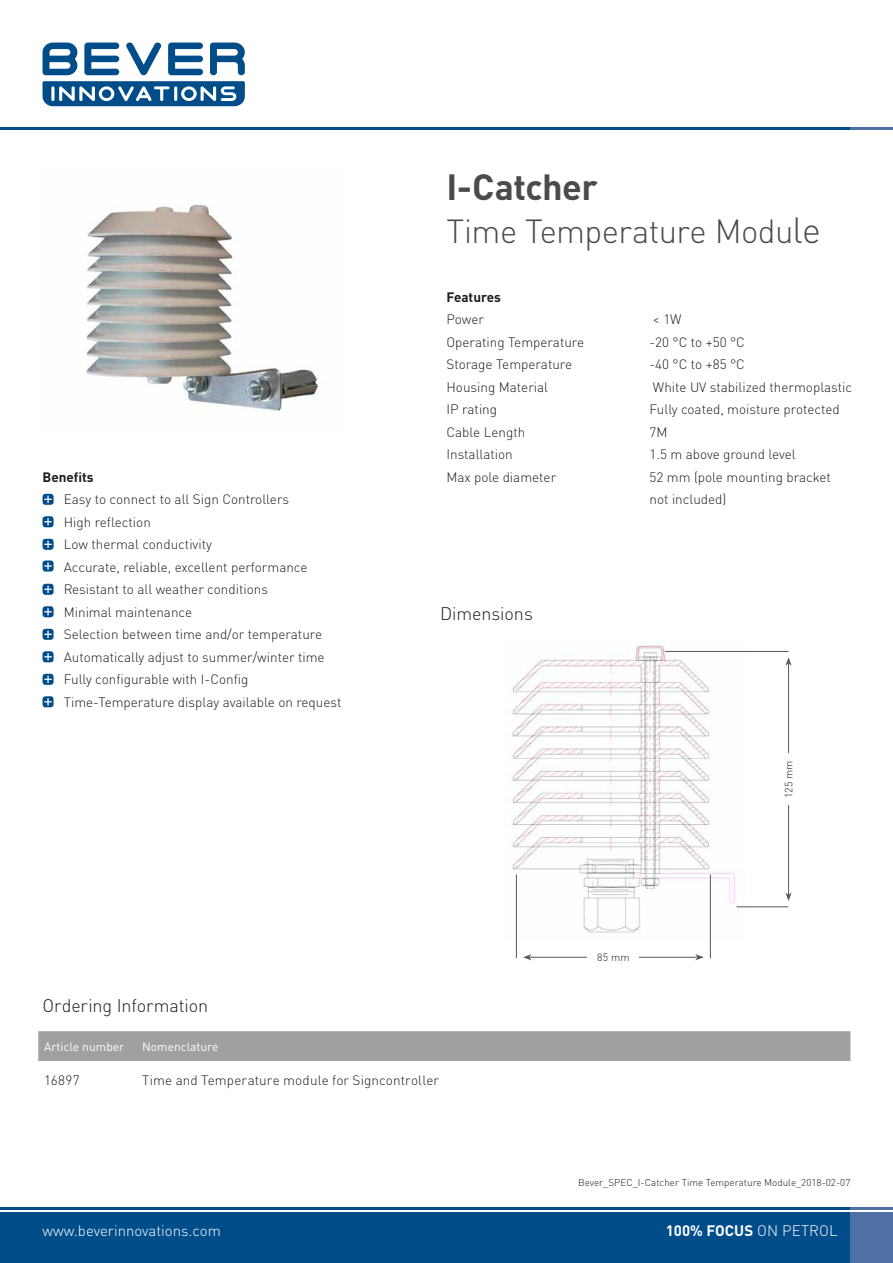
<style>
.page{position:relative;width:893px;height:1263px;background:#fff}
.page>*{position:absolute;margin:0;border:0;box-sizing:border-box;transform-origin:0 0}
.t1{font:700 36px "DIN Pro";letter-spacing:-.015em;color:#4b4b4a}
.t2{font:300 33px "DIN Pro";letter-spacing:-.02em;color:#4b4b4a}
.t3{font:300 18px "DIN Pro";letter-spacing:-.005em;color:#1d1d1b}
.t4{font:300 15px "DIN Pro";color:#fff}
.t5{font:700 15px "DIN Pro";color:#fff}
.t6{font:300 13.5px/22.5px "DIN Pro";color:#1d1d1b}
.t7{font:700 13.5px "DIN Pro";color:#1d1d1b}
.t8{font:12px "DIN Pro";color:#fff}
.t9{font:300 10.5px "DIN Pro";letter-spacing:.02em;color:#1d1d1b}
.t10{font:300 9.9px "DIN Pro";color:#1d1d1b}
.s1{font-size:36px}
.s2{font-weight:300}
</style>
<div class="page">
<div style="left:0;top:1212px;width:850px;height:51px;background:#004d8a"></div>
<div style="left:850px;top:1212px;width:43px;height:51px;background:#4f70a4"></div>
<hr style="left:0;top:1208px;width:850px;height:2px;background:#004d8a">
<hr style="left:850px;top:1208px;width:43px;height:2px;background:#4f70a4">
<hr style="left:0;top:128px;width:850px;height:2px;background:#004d8a">
<hr style="left:850px;top:128px;width:43px;height:2px;background:#4f70a4">
<svg style="left:84px;top:43px;width:35px;height:32px"></svg>
<svg style="left:168px;top:43px;width:35px;height:32px"></svg>
<svg style="left:210px;top:43px;width:35px;height:32px"></svg>
<svg style="left:126px;top:43px;width:35px;height:32px"></svg>
<svg style="left:43px;top:43px;width:34px;height:32px"></svg>
<svg style="left:43px;top:81px;width:202px;height:25px"></svg>
<svg style="left:43px;top:494px;width:11px;height:11px"></svg>
<svg style="left:45px;top:496px;width:6px;height:7px"></svg>
<svg style="left:43px;top:516px;width:11px;height:11px"></svg>
<svg style="left:45px;top:518px;width:6px;height:7px"></svg>
<svg style="left:43px;top:539px;width:11px;height:11px"></svg>
<svg style="left:45px;top:541px;width:6px;height:7px"></svg>
<svg style="left:43px;top:560px;width:11px;height:11px"></svg>
<svg style="left:45px;top:563px;width:6px;height:6px"></svg>
<svg style="left:43px;top:584px;width:11px;height:11px"></svg>
<svg style="left:45px;top:586px;width:6px;height:7px"></svg>
<svg style="left:43px;top:606px;width:11px;height:11px"></svg>
<svg style="left:45px;top:608px;width:6px;height:7px"></svg>
<svg style="left:43px;top:629px;width:11px;height:11px"></svg>
<svg style="left:45px;top:631px;width:6px;height:7px"></svg>
<svg style="left:43px;top:651px;width:11px;height:11px"></svg>
<svg style="left:45px;top:653px;width:6px;height:7px"></svg>
<svg style="left:43px;top:674px;width:11px;height:11px"></svg>
<svg style="left:45px;top:676px;width:6px;height:7px"></svg>
<svg style="left:43px;top:696px;width:11px;height:11px"></svg>
<svg style="left:45px;top:698px;width:6px;height:7px"></svg>
<img style="left:509px;top:643px;width:237px;height:297px">
<hr style="left:710px;top:874px;width:1px;height:84px;background:#575756">
<hr style="left:516px;top:874px;width:1px;height:84px;background:#575756">
<hr style="left:529px;top:957px;width:169px;height:1px;background:#575756">
<svg style="left:523px;top:954px;width:9px;height:6px"></svg>
<svg style="left:695px;top:954px;width:9px;height:6px"></svg>
<div style="left:587px;top:947px;width:52px;height:21px;background:#fff"></div>
<hr style="left:665px;top:651px;width:123px;height:1px;background:#575756">
<hr style="left:736px;top:906px;width:52px;height:1px;background:#575756">
<hr style="left:788px;top:663px;width:1px;height:232px;background:#575756">
<svg style="left:785px;top:892px;width:7px;height:9px"></svg>
<svg style="left:785px;top:657px;width:7px;height:9px"></svg>
<div style="left:778px;top:753px;width:21px;height:52px;background:#fff"></div>
<div style="left:38px;top:1031px;width:812px;height:30px;background:#a29fa2"></div>
<img style="left:86px;top:204px;width:232px;height:207px">
<p class="t7" style="left:43px;top:465px;width:53px">Benefits</p>
<p class="t6" style="left:64px;top:487px;width:279px">Easy to connect to all Sign Controllers<br>High reflection<br>Low thermal conductivity<br>Accurate, reliable, excellent performance Resistant to all weather conditions<br>Minimal maintenance<br>Selection between time and/or temperature Automatically adjust to summer/winter time Fully configurable with I-Config Time-Temperature display available on request</p>
<h3 class="t3" style="left:43px;top:992px;width:167px">Ordering Information</h3>
<h1 class="t1" style="left:446px;top:157px;width:153px">I-Catcher</h1>
<h2 class="t2" style="left:446px;top:206px;width:376px">Time Temperature Modu<span class="s1">le</span></h2>
<p class="t7" style="left:446px;top:285px;width:56px">Features</p>
<p class="t6" style="left:446px;top:307px;width:39px">Power</p>
<p class="t6" style="left:653px;top:307px;width:30px">&lt; 1W</p>
<p class="t6" style="left:446px;top:329px;width:139px">Operating Temperature</p>
<p class="t6" style="left:649px;top:329px;width:97px">-20 °C to +50 °C</p>
<p class="t6" style="left:446px;top:352px;width:127px">Storage Temperature</p>
<p class="t6" style="left:649px;top:352px;width:97px">-40 °C to +85 °C</p>
<p class="t6" style="left:446px;top:374px;width:103px">Housing Material</p>
<p class="t6" style="left:653px;top:374px;width:201px">White UV stabilized thermoplastic</p>
<p class="t6" style="left:446px;top:397px;width:52px">IP rating</p>
<p class="t6" style="left:649px;top:397px;width:192px">Fully coated, moisture protected</p>
<p class="t6" style="left:446px;top:419px;width:80px">Cable Length</p>
<p class="t6" style="left:649px;top:419px;width:19px">7M</p>
<p class="t6" style="left:446px;top:442px;width:68px">Installation</p>
<p class="t6" style="left:649px;top:442px;width:148px">1.5 m above ground level</p>
<p class="t6" style="left:446px;top:464px;width:111px">Max pole diameter</p>
<p class="t6" style="left:649px;top:464px;width:183px">52 mm (pole mounting bracket not included)</p>
<h3 class="t3" style="left:440px;top:599px;width:94px">Dimensions</h3>
<p class="t9" style="left:597px;top:949px;width:34px">85 mm</p>
<p class="t9" style="left:781px;top:798px;width:39px;rotate:-90deg">125 mm</p>
<p class="t8" style="left:44px;top:1037px;width:82px">Article number</p>
<p class="t8" style="left:142px;top:1037px;width:78px">Nomenclature</p>
<p class="t6" style="left:44px;top:1067px;width:37px">16897</p>
<p class="t6" style="left:142px;top:1067px;width:298px">Time and Temperature module for Signcontroller</p>
<p class="t10" style="left:578px;top:1174px;width:274px">Bever_SPEC_I-Catcher Time Temperature Module_2018-02-07</p>
<p class="t4" style="left:43px;top:1219px;width:180px">www.beverinnovations.com</p>
<p class="t5" style="left:666px;top:1218px;width:173px">100% FOCUS <span class="s2">ON PETROL</span></p>
</div>
